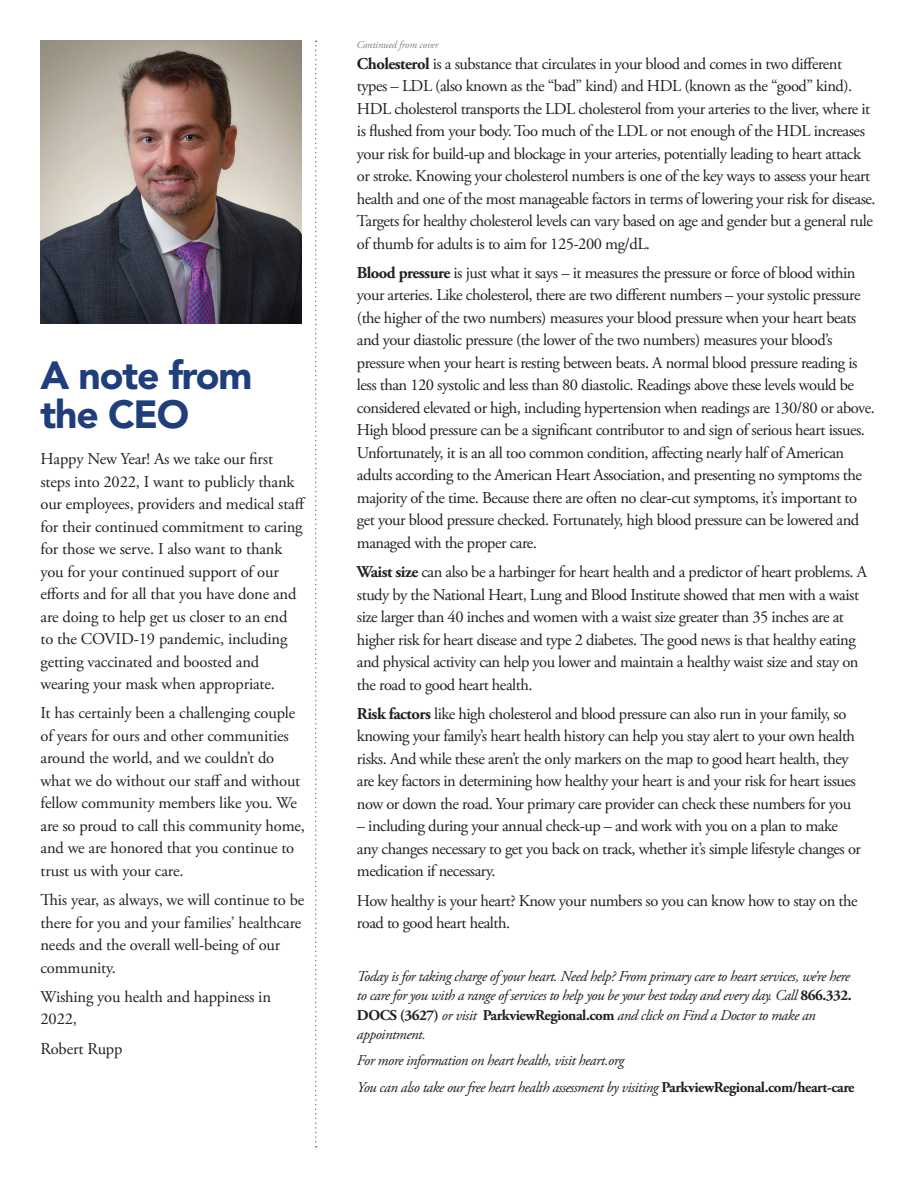
<style>
.page{position:relative;width:918px;height:1188px;background:#fff}
.page>*{position:absolute;margin:0;border:0;box-sizing:border-box;transform-origin:0 0}
.Body_Copy{font:900 39px "Avenir LT Pro";letter-spacing:-.03em;color:#203e7c}
.Body_Copy-2{font:16.5px/22.5px "Adobe Garamond Pro";letter-spacing:-.03em;color:#231f20}
.Body_Copy-3{font:16.5px/22.5px "Adobe Garamond Pro";letter-spacing:-.01em;color:#231f20}
.Body_Copy-4{font:italic 15px/19.5px "Adobe Garamond Pro";letter-spacing:-.03em;color:#231f20}
.Body_Copy-5{font:italic 10.5px "Adobe Garamond Pro";letter-spacing:-.01em;color:#808285}
.s1{font-weight:700}
.s2{font-weight:700;font-style:normal}
</style>
<div class="page">
<svg style="left:315px;top:40px;width:2px;height:1108px"></svg>
<img style="left:40px;top:40px;width:262px;height:284px">
<p class="Body_Copy" style="left:40px;top:352px;width:214px">A note from</p>
<p class="Body_Copy" style="left:40px;top:391px;width:150px">the CEO</p>
<p class="Body_Copy-3" style="left:40px;top:448px;width:267px">Happy New Year! As we take our first steps into 2022, I want to publicly thank our employees, providers and medical staff for their continued commitment to caring for those we serve. I also want to thank you for your continued support of our efforts and for all that you have done and are doing to help get us closer to an end<br>to the COVID-19 pandemic, including getting vaccinated and boosted and wearing your mask when appropriate.</p>
<p class="Body_Copy-3" style="left:40px;top:703px;width:266px">It has certainly been a challenging couple of years for ours and other communities around the world, and we couldn’t do what we do without our staff and without fellow community members like you. We are so proud to call this community home, and we are honored that you continue to trust us with your care.</p>
<p class="Body_Copy-3" style="left:40px;top:889px;width:265px">This year, as always, we will continue to be there for you and your families’ healthcare needs and the overall well-being of our community.</p>
<p class="Body_Copy-3" style="left:40px;top:986px;width:232px">Wishing you health and happiness in<br>2022,</p>
<p class="Body_Copy-3" style="left:40px;top:1038px;width:84px">Robert Rupp</p>
<p class="Body_Copy-5" style="left:356px;top:38px;width:84px">Continued from cover</p>
<p class="Body_Copy-2" style="left:357px;top:53px;width:520px"><span class="s1">Cholesterol</span> is a substance that circulates in your blood and comes in two different types – LDL (also known as the “bad” kind) and HDL (known as the “good” kind).<br>HDL cholesterol transports the LDL cholesterol from your arteries to the liver, where it is flushed from your body. Too much of the LDL or not enough of the HDL increases your risk for build-up and blockage in your arteries, potentially leading to heart attack or stroke. Knowing your cholesterol numbers is one of the key ways to assess your heart health and one of the most manageable factors in terms of lowering your risk for disease.<br>Targets for healthy cholesterol levels can vary based on age and gender but a general rule of thumb for adults is to aim for 125-200 mg/dL.</p>
<p class="Body_Copy-2" style="left:357px;top:262px;width:519px"><span class="s1">Blood pressure</span> is just what it says – it measures the pressure or force of blood within your arteries. Like cholesterol, there are two different numbers – your systolic pressure (the higher of the two numbers) measures your blood pressure when your heart beats and your diastolic pressure (the lower of the two numbers) measures your blood’s pressure when your heart is resting between beats. A normal blood pressure reading is less than 120 systolic and less than 80 diastolic. Readings above these levels would be considered elevated or high, including hypertension when readings are 130/80 or above.<br>High blood pressure can be a significant contributor to and sign of serious heart issues.<br>Unfortunately, it is an all too common condition, affecting nearly half of American adults according to the American Heart Association, and presenting no symptoms the majority of the time. Because there are often no clear-cut symptoms, it’s important to get your blood pressure checked. Fortunately, high blood pressure can be lowered and managed with the proper care.</p>
<p class="Body_Copy-2" style="left:357px;top:561px;width:512px"><span class="s1">Waist size</span> can also be a harbinger for heart health and a predictor of heart problems. A study by the National Heart, Lung and Blood Institute showed that men with a waist size larger than 40 inches and women with a waist size greater than 35 inches are at higher risk for heart disease and type 2 diabetes. The good news is that healthy eating and physical activity can help you lower and maintain a healthy waist size and stay on the road to good heart health.</p>
<p class="Body_Copy-2" style="left:357px;top:703px;width:500px"><span class="s1">Risk factors</span> like high cholesterol and blood pressure can also run in your family, so knowing your family’s heart health history can help you stay alert to your own health risks. And while these aren’t the only markers on the map to good heart health, they are key factors in determining how healthy your heart is and your risk for heart issues now or down the road. Your primary care provider can check these numbers for you</p>
<p class="Body_Copy-2" style="left:357px;top:816px;width:506px">– including during your annual check-up – and work with you on a plan to make any changes necessary to get you back on track, whether it’s simple lifestyle changes or medication if necessary.</p>
<p class="Body_Copy-2" style="left:357px;top:890px;width:502px">How healthy is your heart? Know your numbers so you can know how to stay on the road to good heart health.</p>
<p class="Body_Copy-4" style="left:357px;top:967px;width:496px">Today is for taking charge of your heart. Need help? From primary care to heart services, we’re here to care for you with a range of services to help you be your best today and every day. Call <span class="s2">866.332.<br>DOCS (3627)</span> or visit <span class="s2">ParkviewRegional.com</span> and click on Find a Doctor to make an appointment.</p>
<p class="Body_Copy-4" style="left:357px;top:1051px;width:269px">For more information on heart health, visit heart.org</p>
<p class="Body_Copy-4" style="left:357px;top:1078px;width:499px">You can also take our free heart health assessment by visiting <span class="s2">ParkviewRegional.com/heart-care</span></p>
</div>
